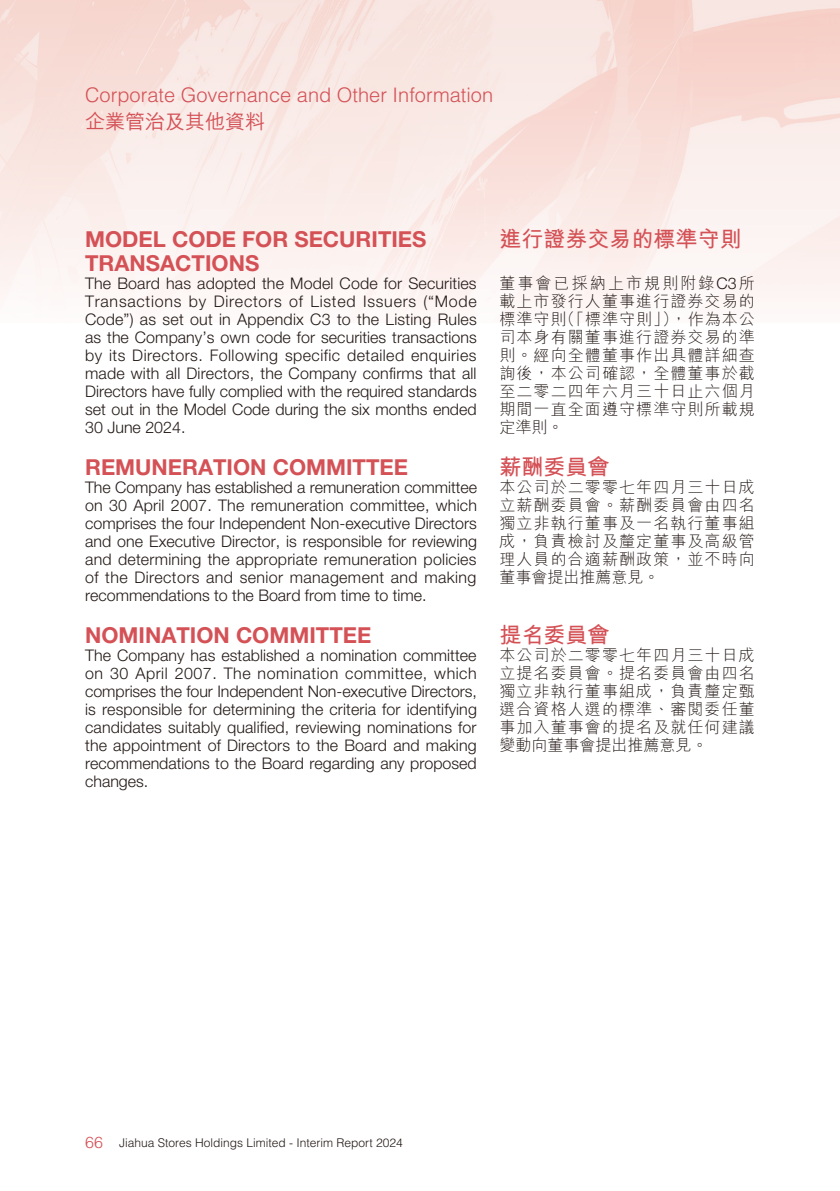
<style>
.page{position:relative;width:840px;height:1191px;background:#fff}
.page>*{position:absolute;margin:0;border:0;box-sizing:border-box;transform-origin:0 0}
.t1{font:700 22px/24px "Helvetica Neue LT Std";color:#d45156}
.t2{font:700 22px "M Hei HK";color:#d45156}
.t3{font:300 20px "Helvetica LT Std";color:#d45156}
.t4{font:500 20px "M Hei HK";color:#d45156}
.t5{font:300 16px/18px "Helvetica Neue LT Std";color:#231916;text-align:justify}
.t6{font:300 16px/18px "M Hei HK";letter-spacing:.07em;color:#231916;text-align:justify}
.t7{font:300 12px "Helvetica LT Std";color:#231916}
.s1{font-family:"Helvetica Neue LT Std"}
.s2{font-size:16px;color:#d45156}
</style>
<div class="page">
<img style="left:0;top:0;width:839px;height:310px">
<p class="t3" style="left:85px;top:83px;width:409px">Corporate Governance and Other Information</p>
<p class="t4" style="left:85px;top:107px;width:181px">企業管治及其他資料</p>
<h1 class="t1" style="left:85px;top:226px;width:343px">MODEL CODE FOR SECURITIES<br>TRANSACTIONS</h1>
<p class="t5" style="left:85px;top:274px;width:393px">The Board has adopted the Model Code for Securities Transactions by Directors of Listed Issuers (“Mode Code”) as set out in Appendix C3 to the Listing Rules as the Company’s own code for securities transactions by its Directors. Following specific detailed enquiries made with all Directors, the Company confirms that all Directors have fully complied with the required standards set out in the Model Code during the six months ended 30 June 2024.</p>
<h1 class="t1" style="left:85px;top:454px;width:324px">REMUNERATION COMMITTEE</h1>
<p class="t5" style="left:85px;top:478px;width:393px">The Company has established a remuneration committee on 30 April 2007. The remuneration committee, which comprises the four Independent Non-executive Directors and one Executive Director, is responsible for reviewing and determining the appropriate remuneration policies of the Directors and senior management and making recommendations to the Board from time to time.</p>
<h1 class="t1" style="left:85px;top:622px;width:287px">NOMINATION COMMITTEE</h1>
<p class="t5" style="left:85px;top:646px;width:393px">The Company has established a nomination committee on 30 April 2007. The nomination committee, which comprises the four Independent Non-executive Directors, is responsible for determining the criteria for identifying candidates suitably qualified, reviewing nominations for the appointment of Directors to the Board and making recommendations to the Board regarding any proposed changes.</p>
<h1 class="t2" style="left:499px;top:222px;width:243px">進行證券交易的標準守則</h1>
<p class="t6" style="left:499px;top:274px;width:257px">董事會已採納上市規則附錄<span class="s1">C3</span>所載上市發行人董事進行證券交易的標準守則（「標準守則」），作為本公司本身有關董事進行證券交易的準則。經向全體董事作出具體詳細查詢後，本公司確認，全體董事於截至二零二四年六月三十日止六個月期間一直全面遵守標準守則所載規定準則。</p>
<h1 class="t2" style="left:499px;top:450px;width:111px">薪酬委員會</h1>
<p class="t6" style="left:499px;top:478px;width:257px">本公司於二零零七年四月三十日成立薪酬委員會。薪酬委員會由四名獨立非執行董事及一名執行董事組成，負責檢討及釐定董事及高級管理人員的合適薪酬政策，並不時向董事會提出推薦意見。</p>
<h1 class="t2" style="left:499px;top:618px;width:111px">提名委員會</h1>
<p class="t6" style="left:499px;top:646px;width:257px">本公司於二零零七年四月三十日成立提名委員會。提名委員會由四名獨立非執行董事組成，負責釐定甄選合資格人選的標準、審閱委任董事加入董事會的提名及就任何建議變動向董事會提出推薦意見。</p>
<p class="t7" style="left:85px;top:1135px;width:319px"><span class="s2">66</span> Jiahua Stores Holdings Limited - Interim Report 2024</p>
</div>
